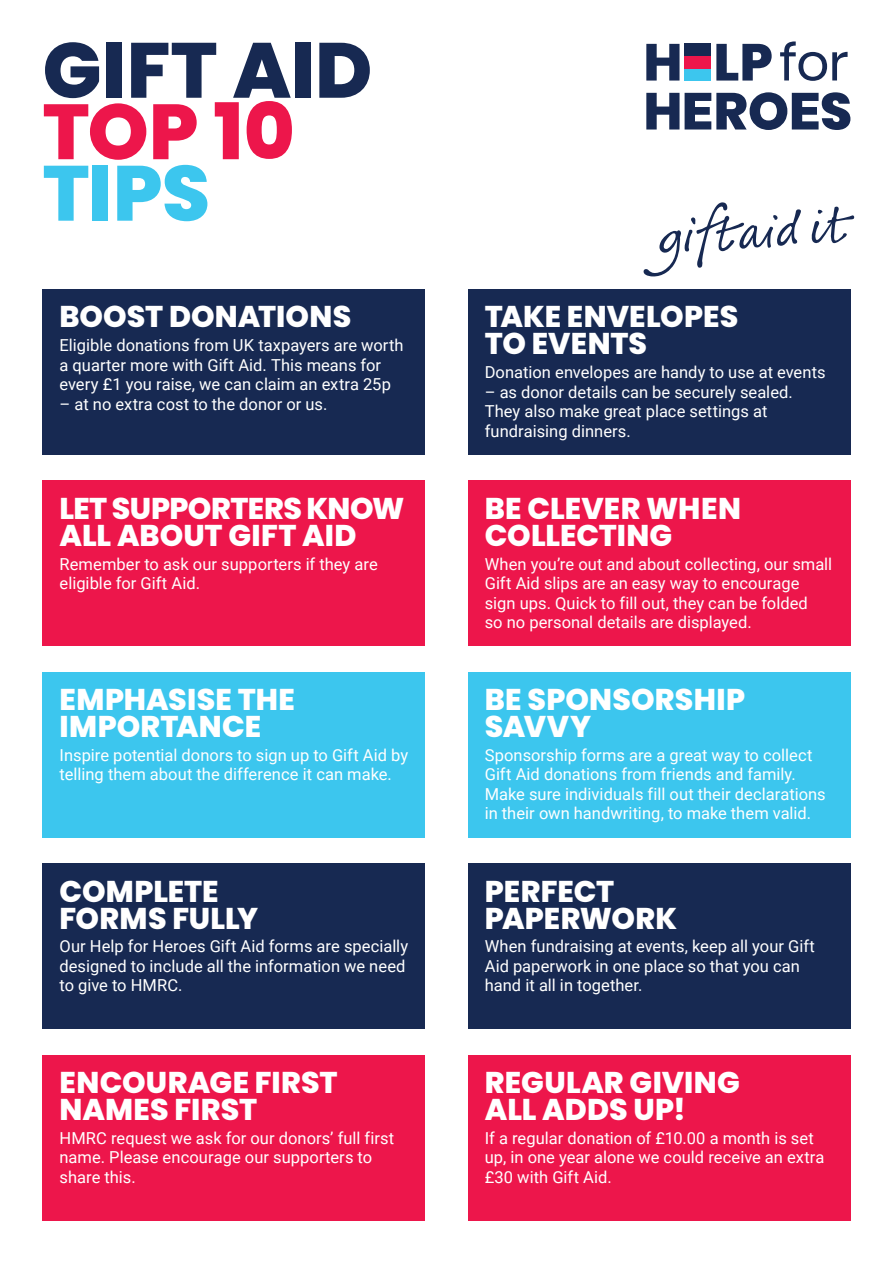
<style>
.page{position:relative;width:893px;height:1263px;background:#fff}
.page>*{position:absolute;margin:0;border:0;box-sizing:border-box;transform-origin:0 0}
.t1{font:800 78px "Poppins";letter-spacing:.005em;color:#172952}
.t2{font:800 78px "Poppins";color:#ed164b}
.t3{font:800 78px "Poppins";color:#3cc6ee}
.t4{font:800 30px/27px "Poppins";color:#fff}
.t5{font:16.5px/19.5px "Roboto";color:#fff}
</style>
<div class="page">
<div style="left:43px;top:289px;width:382px;height:166px;background:#172952"></div>
<div style="left:43px;top:480px;width:382px;height:166px;background:#ed164b"></div>
<div style="left:43px;top:672px;width:382px;height:166px;background:#3cc6ee"></div>
<div style="left:43px;top:863px;width:382px;height:166px;background:#172952"></div>
<div style="left:43px;top:1054px;width:382px;height:166px;background:#ed164b"></div>
<div style="left:468px;top:289px;width:382px;height:166px;background:#172952"></div>
<div style="left:468px;top:480px;width:382px;height:166px;background:#ed164b"></div>
<div style="left:468px;top:672px;width:382px;height:166px;background:#3cc6ee"></div>
<div style="left:468px;top:863px;width:382px;height:166px;background:#172952"></div>
<div style="left:468px;top:1054px;width:382px;height:166px;background:#ed164b"></div>
<svg style="left:646px;top:44px;width:33px;height:37px"></svg>
<svg style="left:716px;top:44px;width:56px;height:37px"></svg>
<div style="left:685px;top:68px;width:26px;height:13px;background:#3cc6ee"></div>
<div style="left:685px;top:56px;width:26px;height:12px;background:#ed164b"></div>
<div style="left:685px;top:44px;width:26px;height:12px;background:#172952"></div>
<svg style="left:780px;top:41px;width:68px;height:40px"></svg>
<svg style="left:646px;top:93px;width:33px;height:37px"></svg>
<svg style="left:685px;top:92px;width:165px;height:38px"></svg>
<svg style="left:643px;top:202px;width:212px;height:74px"></svg>
<h1 class="t1" style="left:43px;top:25px;width:331px">GIFT AID</h1>
<h1 class="t2" style="left:43px;top:87px;width:254px">TOP 10</h1>
<h1 class="t3" style="left:43px;top:148px;width:169px">TIPS</h1>
<h2 class="t4" style="left:60px;top:304px;width:293px">BOOST DONATIONS</h2>
<p class="t5" style="left:60px;top:335px;width:346px">Eligible donations from UK taxpayers are worth a quarter more with Gift Aid. This means for every £1 you raise, we can claim an extra 25p</p>
<p class="t5" style="left:60px;top:393px;width:269px">– at no extra cost to the donor or us.</p>
<h2 class="t4" style="left:60px;top:495px;width:347px">LET SUPPORTERS KNOW<br>ALL ABOUT GIFT AID</h2>
<p class="t5" style="left:60px;top:553px;width:320px">Remember to ask our supporters if they are eligible for Gift Aid.</p>
<h2 class="t4" style="left:60px;top:686px;width:237px">EMPHASISE THE<br>IMPORTANCE</h2>
<p class="t5" style="left:60px;top:745px;width:350px">Inspire potential donors to sign up to Gift Aid by telling them about the difference it can make.</p>
<h2 class="t4" style="left:60px;top:878px;width:200px">COMPLETE<br>FORMS FULLY</h2>
<p class="t5" style="left:60px;top:936px;width:350px">Our Help for Heroes Gift Aid forms are specially designed to include all the information we need to give to HMRC.</p>
<h2 class="t4" style="left:60px;top:1069px;width:280px">ENCOURAGE FIRST<br>NAMES FIRST</h2>
<p class="t5" style="left:60px;top:1127px;width:336px">HMRC request we ask for our donors’ full first name. Please encourage our supporters to share this.</p>
<h2 class="t4" style="left:485px;top:304px;width:255px">TAKE ENVELOPES<br>TO EVENTS</h2>
<p class="t5" style="left:485px;top:362px;width:342px">Donation envelopes are handy to use at events</p>
<p class="t5" style="left:485px;top:381px;width:310px">– as donor details can be securely sealed.<br>They also make great place settings at fundraising dinners.</p>
<h2 class="t4" style="left:485px;top:495px;width:258px">BE CLEVER WHEN<br>COLLECTING</h2>
<p class="t5" style="left:485px;top:553px;width:349px">When you’re out and about collecting, our small Gift Aid slips are an easy way to encourage sign ups. Quick to fill out, they can be folded<br>so no personal details are displayed.</p>
<h2 class="t4" style="left:485px;top:686px;width:262px">BE SPONSORSHIP<br>SAVVY</h2>
<p class="t5" style="left:485px;top:745px;width:342px">Sponsorship forms are a great way to collect Gift Aid donations from friends and family.<br>Make sure individuals fill out their declarations in their own handwriting, to make them valid.</p>
<h2 class="t4" style="left:485px;top:878px;width:194px">PERFECT<br>PAPERWORK</h2>
<p class="t5" style="left:485px;top:936px;width:332px">When fundraising at events, keep all your Gift<br>Aid paperwork in one place so that you can hand it all in together.</p>
<h2 class="t4" style="left:485px;top:1069px;width:257px">REGULAR GIVING<br>ALL ADDS UP!</h2>
<p class="t5" style="left:485px;top:1127px;width:341px">If a regular donation of £10.00 a month is set up, in one year alone we could receive an extra £30 with Gift Aid.</p>
</div>
